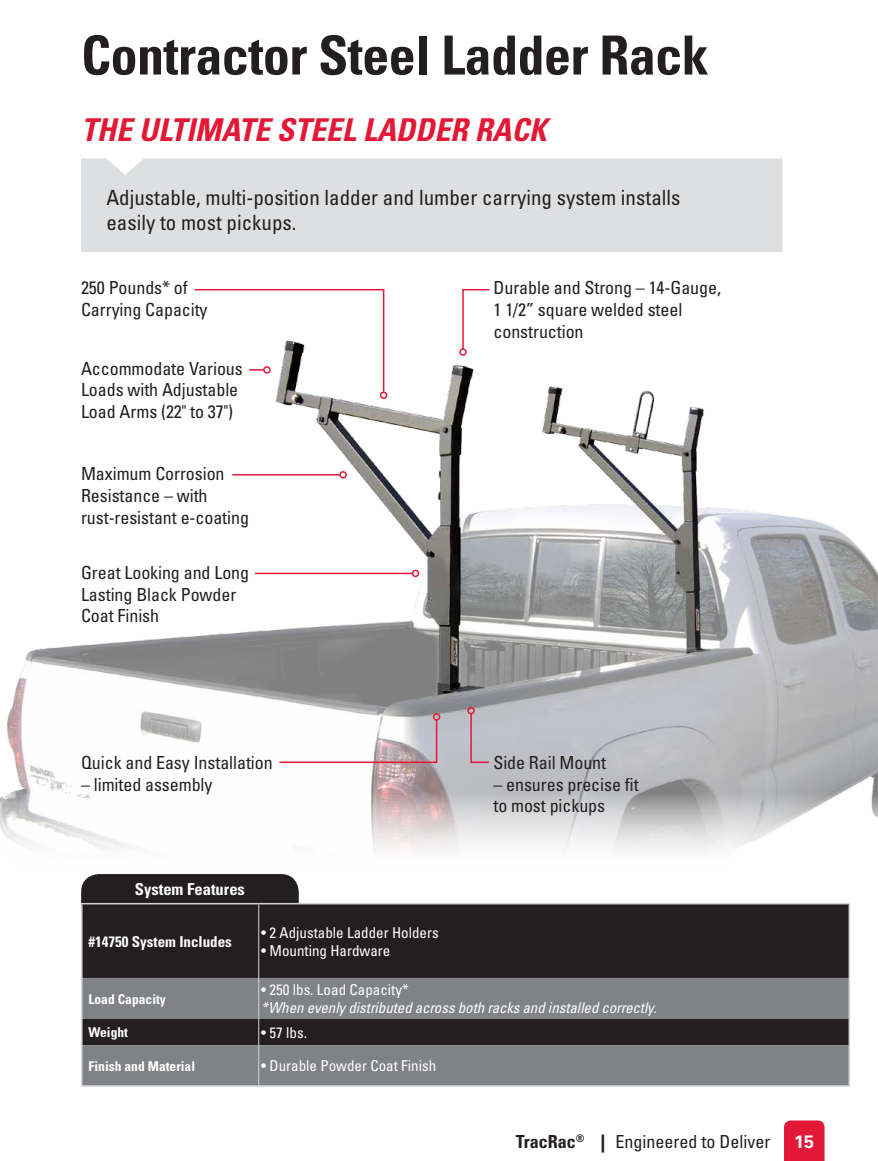
<style>
.page{position:relative;width:878px;height:1161px;background:#fff}
.page>*{position:absolute;margin:0;border:0;box-sizing:border-box;transform-origin:0 0}
.t1{font:700 condensed 54px "Univers";letter-spacing:-.01em;color:#231f20}
.t2{font:italic 700 condensed 31.5px "Univers";color:#e31837}
.t3{font:condensed 21px/25.2px "Univers";color:#231f20}
.t4{font:condensed 18px/21.6px "Univers";letter-spacing:-.005em;color:#231f20}
.t5{font:700 18px "Univers";color:#fff}
.t6{font:700 condensed 16.5px "Univers";color:#fff}
.t7{font:condensed 15px "Univers";color:#fff}
.t8{font:italic condensed 15px "Univers";letter-spacing:-.005em;color:#fff}
.t9{font:700 condensed 15px "Univers";color:#fff}
.t10{font:700 condensed 13.5px "Univers";color:#fff}
.s1{font-weight:700}
.s2{font-weight:700;font-stretch:normal}
</style>
<div class="page">
<img style="left:0;top:351px;width:878px;height:499px">
<div style="left:784px;top:1120px;width:40px;height:41px;background:#e31837"></div>
<div style="left:81px;top:159px;width:701px;height:93px;background:#dedfe0"></div>
<div style="left:380px;top:392px;width:7px;height:7px;border:2px solid #e31837;border-radius:50%"></div>
<svg style="left:469px;top:712px;width:21px;height:52px"></svg>
<div style="left:467px;top:707px;width:8px;height:7px;border:2px solid #e31837;border-radius:50%"></div>
<svg style="left:278px;top:718px;width:160px;height:46px"></svg>
<div style="left:433px;top:713px;width:7px;height:8px;border:2px solid #e31837;border-radius:50%"></div>
<svg style="left:462px;top:289px;width:28px;height:62px"></svg>
<div style="left:459px;top:348px;width:7px;height:8px;border:2px solid #e31837;border-radius:50%"></div>
<hr style="left:232px;top:474px;width:108px;height:2px;background:#e31837">
<div style="left:339px;top:471px;width:8px;height:8px;border:2px solid #e31837;border-radius:50%"></div>
<div style="left:81px;top:874px;width:218px;height:53px;background:#231f20;border-radius:18px"></div>
<div style="left:82px;top:904px;width:766px;height:74px;background:#231f20"></div>
<svg style="left:82px;top:978px;width:766px;height:107px;background:#696a6c"></svg>
<hr style="left:81px;top:903px;width:178px;height:1px;background:#d1d3d4">
<hr style="left:81px;top:904px;width:1px;height:74px;background:#d1d3d4">
<hr style="left:259px;top:903px;width:591px;height:1px;background:#d1d3d4">
<hr style="left:848px;top:904px;width:2px;height:74px;background:#d1d3d4">
<hr style="left:81px;top:978px;width:1px;height:40px;background:#d1d3d4">
<hr style="left:848px;top:978px;width:2px;height:40px;background:#d1d3d4">
<svg style="left:81px;top:1018px;width:1px;height:27px"></svg>
<hr style="left:848px;top:1018px;width:2px;height:27px;background:#d1d3d4">
<hr style="left:81px;top:1045px;width:1px;height:40px;background:#d1d3d4">
<hr style="left:848px;top:1045px;width:2px;height:40px;background:#d1d3d4">
<hr style="left:81px;top:1085px;width:178px;height:2px;background:#d1d3d4">
<hr style="left:259px;top:1085px;width:591px;height:2px;background:#d1d3d4">
<hr style="left:258px;top:904px;width:1px;height:74px;background:#d1d3d4">
<hr style="left:258px;top:978px;width:1px;height:40px;background:#d1d3d4">
<svg style="left:258px;top:1018px;width:1px;height:27px"></svg>
<hr style="left:258px;top:1045px;width:1px;height:40px;background:#d1d3d4">
<svg style="left:193px;top:289px;width:192px;height:105px"></svg>
<div style="left:263px;top:366px;width:8px;height:8px;border:2px solid #e31837;border-radius:50%"></div>
<hr style="left:255px;top:573px;width:157px;height:1px;background:#e31837">
<div style="left:412px;top:570px;width:7px;height:7px;border:2px solid #e31837;border-radius:50%"></div>
<h1 class="t1" style="left:81px;top:22px;width:629px">Contractor Steel Ladder Rack</h1>
<h2 class="t2" style="left:81px;top:110px;width:467px">THE ULTIMATE STEEL LADDER RACK</h2>
<p class="t3" style="left:106px;top:184px;width:575px">Adjustable, multi-position ladder and lumber carrying system installs easily to most pickups.</p>
<p class="t4" style="left:81px;top:277px;width:128px">250 Pounds* of<br>Carrying Capacity</p>
<p class="t4" style="left:81px;top:357px;width:163px">Accommodate Various<br>Loads with Adjustable<br>Load Arms (22" to 37")</p>
<p class="t4" style="left:81px;top:463px;width:169px">Maximum Corrosion<br>Resistance – with rust-resistant e-coating</p>
<p class="t4" style="left:81px;top:562px;width:170px">Great Looking and Long<br>Lasting Black Powder<br>Coat Finish</p>
<p class="t4" style="left:81px;top:752px;width:193px">Quick and Easy Installation</p>
<p class="t4" style="left:81px;top:773px;width:133px">– limited assembly</p>
<p class="t6" style="left:135px;top:879px;width:111px">System Features</p>
<p class="t9" style="left:88px;top:933px;width:145px">#14750 System Includes</p>
<p class="t7" style="left:261px;top:923px;width:179px">• 2 Adjustable Ladder Holders</p>
<p class="t7" style="left:261px;top:941px;width:131px">• Mounting Hardware</p>
<p class="t4" style="left:493px;top:277px;width:229px">Durable and Strong – 14-Gauge,<br>1 1/2” square welded steel construction</p>
<p class="t4" style="left:493px;top:752px;width:114px">Side Rail Mount</p>
<p class="t4" style="left:493px;top:773px;width:147px">– ensures precise fit to most pickups</p>
<p class="t10" style="left:88px;top:990px;width:79px">Load Capacity</p>
<p class="t7" style="left:261px;top:980px;width:149px">• 250 lbs. Load Capacity*</p>
<p class="t8" style="left:261px;top:998px;width:397px">*When evenly distributed across both racks and installed correctly.</p>
<p class="t10" style="left:88px;top:1024px;width:41px">Weight</p>
<p class="t7" style="left:261px;top:1023px;width:47px">• 57 lbs.</p>
<p class="t10" style="left:88px;top:1058px;width:108px">Finish and Material</p>
<p class="t7" style="left:261px;top:1056px;width:176px">• Durable Powder Coat Finish</p>
<p class="t4" style="left:516px;top:1130px;width:256px"><span class="s1">TracRac</span><sup>®</sup> <span class="s2">|</span> Engineered to Deliver</p>
<p class="t5" style="left:794px;top:1131px;width:22px">15</p>
</div>
